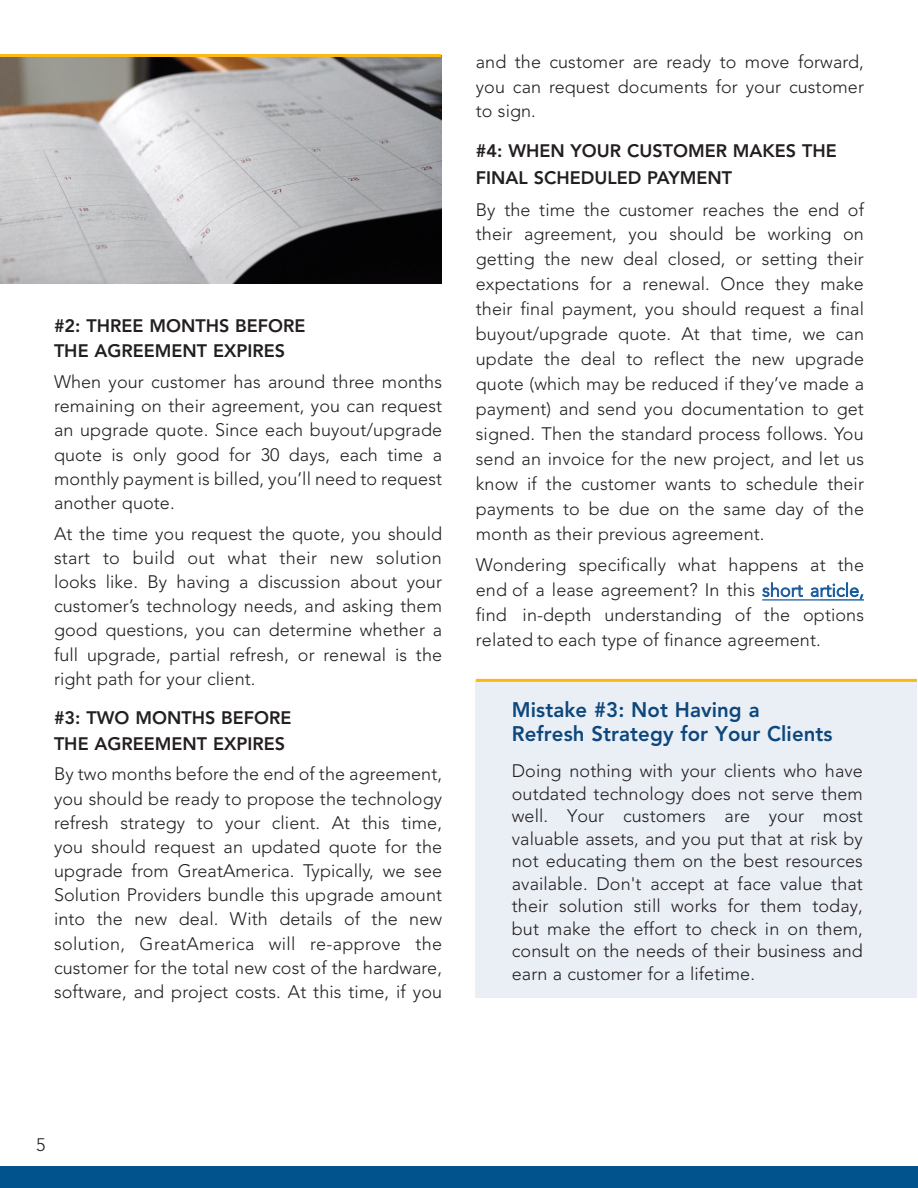
<style>
.page{position:relative;width:918px;height:1188px;background:#fff}
.page>*{position:absolute;margin:0;border:0;box-sizing:border-box;transform-origin:0 0}
.Body{font:800 21px/24px "Avenir LT Std";letter-spacing:.005em;color:#0d477c}
.Body-2{font:300 18px/24.2px "Avenir LT Std";letter-spacing:.005em;color:#231f20;text-align:justify}
.Body-3{font:800 18px/25.7px "Avenir LT Std";color:#231f20}
.s1{color:#215e9f}
.s2{color:#175d9e}
</style>
<div class="page">
<div style="left:0;top:1166px;width:918px;height:22px;background:#00538d"></div>
<div style="left:476px;top:680px;width:441px;height:318px;background:#eaeff6"></div>
<hr style="left:476px;top:679px;width:441px;height:3px;background:#fcb814">
<img style="left:0;top:57px;width:441px;height:226px">
<hr style="left:0;top:54px;width:441px;height:3px;background:#fcb814">
<hr style="left:762px;top:600px;width:58px;height:1px;background:#215e9f">
<hr style="left:820px;top:600px;width:44px;height:1px;background:#175d9e">
<p class="Body-3" style="left:54px;top:313px;width:253px">#2: THREE MONTHS BEFORE<br>THE AGREEMENT EXPIRES</p>
<p class="Body-2" style="left:54px;top:370px;width:390px">When your customer has around three months remaining on their agreement, you can request an upgrade quote. Since each buyout/upgrade quote is only good for 30 days, each time a monthly payment is billed, you’ll need to request another quote.</p>
<p class="Body-2" style="left:54px;top:522px;width:390px">At the time you request the quote, you should start to build out what their new solution looks like. By having a discussion about your customer’s technology needs, and asking them good questions, you can determine whether a full upgrade, partial refresh, or renewal is the right path for your client.</p>
<p class="Body-3" style="left:54px;top:705px;width:239px">#3: TWO MONTHS BEFORE<br>THE AGREEMENT EXPIRES</p>
<p class="Body-2" style="left:54px;top:762px;width:390px">By two months before the end of the agreement, you should be ready to propose the technology refresh strategy to your client. At this time, you should request an updated quote for the upgrade from GreatAmerica. Typically, we see Solution Providers bundle this upgrade amount into the new deal. With details of the new solution, GreatAmerica will re-approve the customer for the total new cost of the hardware, software, and project costs. At this time, if you</p>
<p class="Body-2" style="left:476px;top:49px;width:390px;line-height:24.9px">and the customer are ready to move forward, you can request documents for your customer to sign.</p>
<p class="Body-3" style="left:476px;top:138px;width:362px;line-height:26.4px">#4: WHEN YOUR CUSTOMER MAKES THE<br>FINAL SCHEDULED PAYMENT</p>
<p class="Body-2" style="left:476px;top:197px;width:390px;line-height:24.9px">By the time the customer reaches the end of their agreement, you should be working on getting the new deal closed, or setting their expectations for a renewal. Once they make their final payment, you should request a final buyout/upgrade quote. At that time, we can update the deal to reflect the new upgrade quote (which may be reduced if they’ve made a payment) and send you documentation to get signed. Then the standard process follows. You send an invoice for the new project, and let us know if the customer wants to schedule their payments to be due on the same day of the month as their previous agreement.</p>
<p class="Body-2" style="left:476px;top:553px;width:390px;line-height:24.9px">Wondering specifically what happens at the end of a lease agreement? In this <span class="s1">short a</span><span class="s2">rticle, </span>find in-depth understanding of the options related to each type of finance agreement.</p>
<p class="Body" style="left:512px;top:698px;width:322px">Mistake #3: Not Having a<br>Refresh Strategy for Your Clients</p>
<p class="Body-2" style="left:512px;top:760px;width:353px;line-height:22.5px">Doing nothing with your clients who have outdated technology does not serve them well. Your customers are your most valuable assets, and you put that at risk by not educating them on the best resources available. Don't accept at face value that their solution still works for them today, but make the effort to check in on them, consult on the needs of their business and earn a customer for a lifetime.</p>
<p class="Body-2" style="left:36px;top:1133px;width:11px">5</p>
</div>
